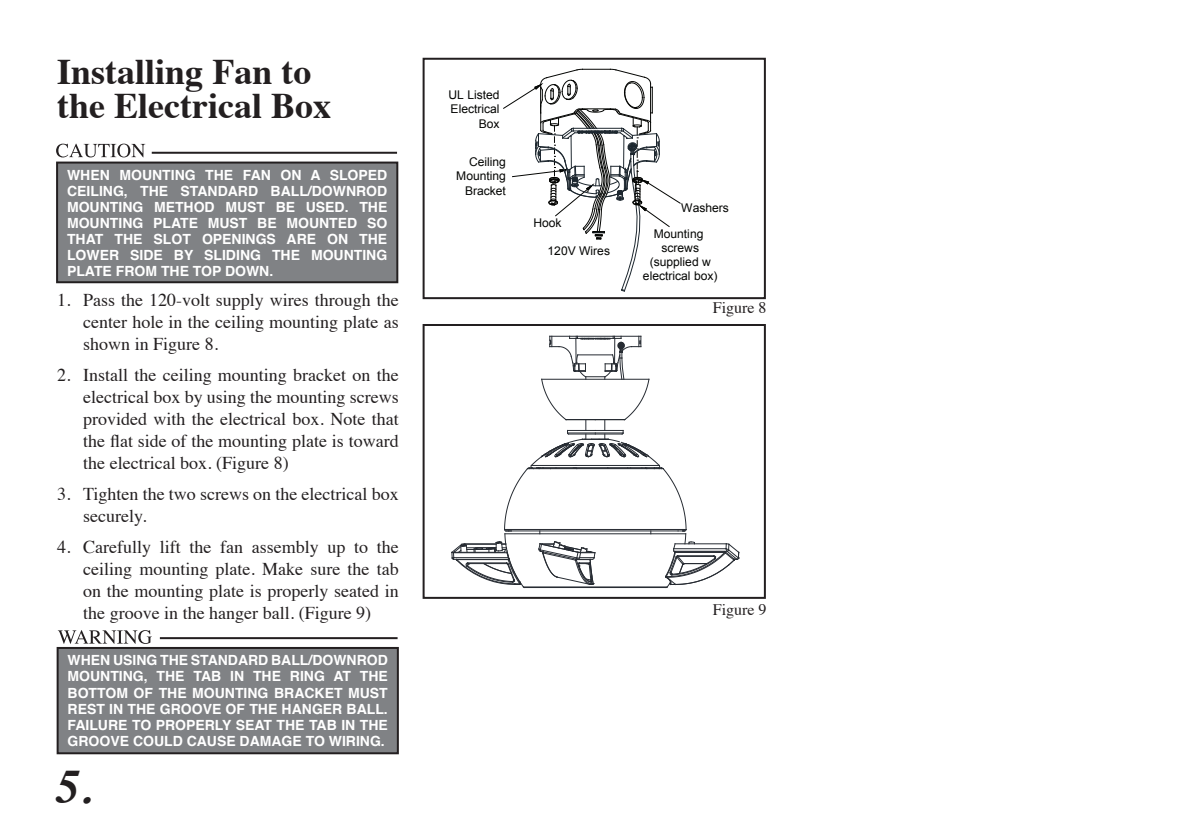
<style>
.page{position:relative;width:1190px;height:823px;background:#fff}
.page>*{position:absolute;margin:0;border:0;box-sizing:border-box;transform-origin:0 0}
.t1{font:italic 700 48px "Times";color:#231f20}
.t2{font:700 36px/34px "Times";color:#231f20}
.t3{font:18px/22px "Times";color:#231f20;text-align:justify}
.t4{font:16px "Times";color:#231f20}
.t5{font:700 14px/16px "Helvetica";color:#fff;text-align:justify}
.t6{font:12px/14.4px "Arial";color:#040503;text-align:right}
</style>
<div class="page">
<svg style="left:451px;top:336px;width:288px;height:252px"></svg>
<div style="left:422px;top:324px;width:344px;height:274px;border:2px solid #231f20"></div>
<div style="left:57px;top:162px;width:340px;height:120px;background:#808285"></div>
<div style="left:56px;top:161px;width:342px;height:122px;border:2px solid #231f20"></div>
<hr style="left:152px;top:152px;width:245px;height:2px;background:#231f20">
<svg style="left:56px;top:143px;width:89px;height:14px"></svg>
<svg style="left:503px;top:69px;width:178px;height:222px"></svg>
<div style="left:422px;top:58px;width:344px;height:241px;border:2px solid #231f20"></div>
<div style="left:58px;top:647px;width:340px;height:106px;background:#808285"></div>
<div style="left:57px;top:646px;width:342px;height:108px;border:2px solid #231f20"></div>
<svg style="left:58px;top:630px;width:94px;height:13px"></svg>
<hr style="left:160px;top:637px;width:237px;height:2px;background:#231f20">
<h2 class="t2" style="left:57px;top:51px;width:275px">Installing Fan to the Electrical Box</h2>
<p class="t5" style="left:67px;top:167px;width:322px">WHEN MOUNTING THE FAN ON A SLOPED CEILING, THE STANDARD BALL/DOWNROD MOUNTING METHOD MUST BE USED. THE MOUNTING PLATE MUST BE MOUNTED SO THAT THE SLOT OPENINGS ARE ON THE LOWER SIDE BY SLIDING THE MOUNTING PLATE FROM THE TOP DOWN.</p>
<p class="t3" style="left:83px;top:287px;width:317px;text-indent:-26px">1. Pass the 120-volt supply wires through the center hole in the ceiling mounting plate as shown in Figure 8.</p>
<p class="t3" style="left:83px;top:362px;width:317px;text-indent:-26px">2. Install the ceiling mounting bracket on the electrical box by using the mounting screws provided with the electrical box. Note that the flat side of the mounting plate is toward the electrical box. (Figure 8)</p>
<p class="t3" style="left:83px;top:481px;width:317px;text-indent:-26px">3. Tighten the two screws on the electrical box securely.</p>
<p class="t3" style="left:83px;top:534px;width:317px;text-indent:-26px">4. Carefully lift the fan assembly up to the ceiling mounting plate. Make sure the tab on the mounting plate is properly seated in the groove in the hanger ball. (Figure 9)</p>
<p class="t5" style="left:68px;top:652px;width:322px">WHEN USING THE STANDARD BALL/DOWNROD MOUNTING, THE TAB IN THE RING AT THE BOTTOM OF THE MOUNTING BRACKET MUST REST IN THE GROOVE OF THE HANGER BALL.<br>FAILURE TO PROPERLY SEAT THE TAB IN THE GROOVE COULD CAUSE DAMAGE TO WIRING.</p>
<h1 class="t1" style="left:57px;top:741px;width:37px">5.</h1>
<p class="t6" style="left:448px;top:87px;width:53px">UL Listed<br>Electrical<br>Box</p>
<p class="t6" style="left:456px;top:154px;width:51px">Ceiling<br>Mounting<br>Bracket</p>
<p class="t6" style="left:533px;top:215px;width:30px">Hook</p>
<p class="t6" style="left:547px;top:243px;width:64px">120V Wires</p>
<p class="t6" style="left:681px;top:200px;width:49px">Washers</p>
<p class="t6" style="left:643px;top:227px;width:76px;text-align:center">Mounting screws (supplied w electrical box)</p>
<p class="t4" style="left:713px;top:292px;width:55px">Figure 8</p>
<p class="t4" style="left:713px;top:594px;width:55px">Figure 9</p>
</div>
